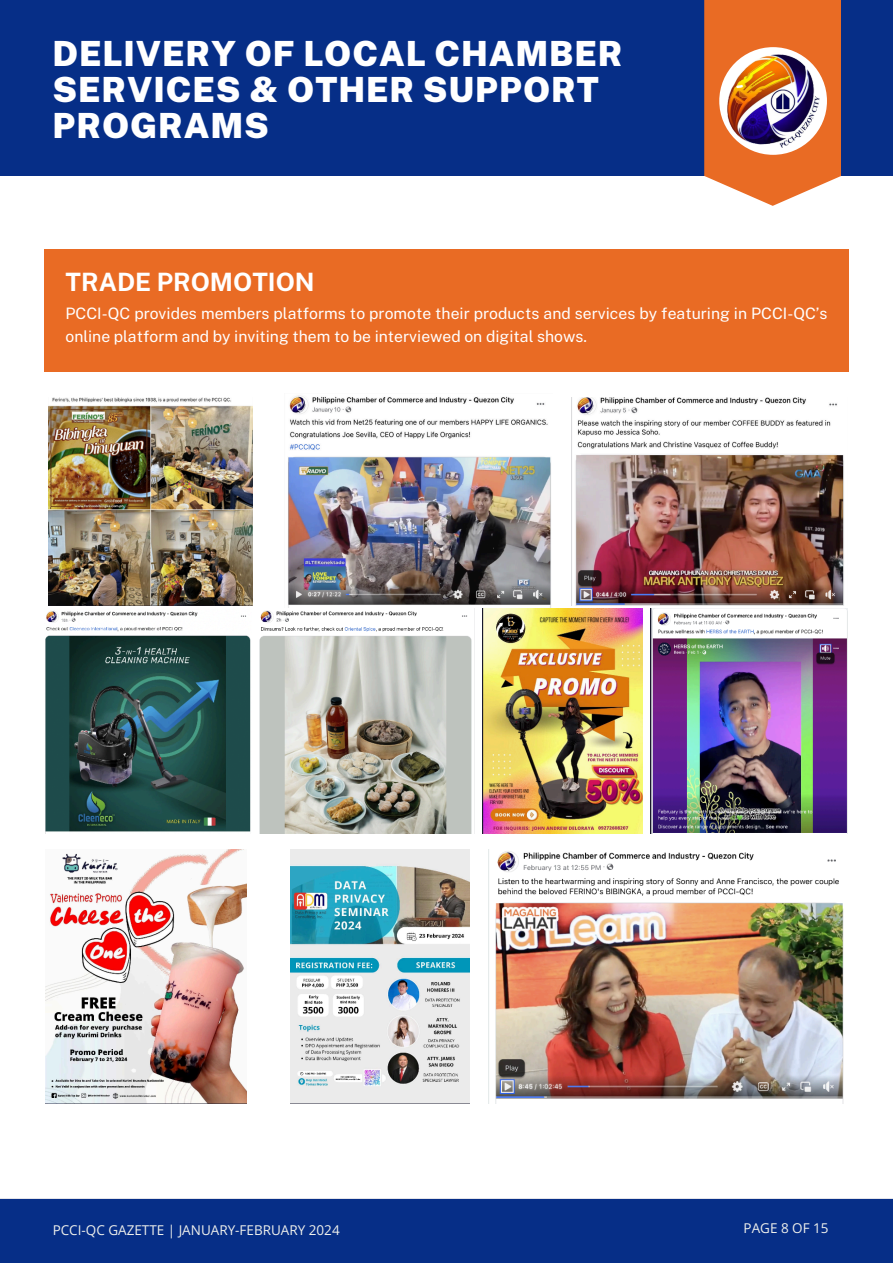
<style>
.page{position:relative;width:893px;height:1263px;background:#fff}
.page>*{position:absolute;margin:0;border:0;box-sizing:border-box;transform-origin:0 0}
.t1{font:900 34.65px/36px "Public Sans";letter-spacing:.025em;color:#fff}
.t2{font:700 25.28px "Public Sans";color:#fff}
.t3{font:15.75px/23.6px "Public Sans";color:#fff}
.t4{font:13.5px "Open Sans";color:#f0f1ec}
</style>
<div class="page">
<div style="left:0;top:0;width:893px;height:175px;background:#062e87"></div>
<svg style="left:704px;top:0;width:137px;height:206px;background:#ea7b3d"></svg>
<div style="left:719px;top:47px;width:107px;height:108px;background:#fff;border-radius:50%"></div>
<img style="left:727px;top:54px;width:92px;height:93px">
<div style="left:0;top:1199px;width:893px;height:64px;background:#062e87"></div>
<div style="left:44px;top:249px;width:805px;height:123px;background:#e96b24"></div>
<img style="left:48px;top:397px;width:204px;height:209px">
<img style="left:288px;top:395px;width:263px;height:212px">
<img style="left:575px;top:397px;width:269px;height:209px">
<img style="left:45px;top:611px;width:206px;height:223px">
<img style="left:259px;top:608px;width:216px;height:226px">
<img style="left:483px;top:608px;width:159px;height:226px">
<img style="left:650px;top:608px;width:198px;height:226px">
<img style="left:46px;top:849px;width:200px;height:255px">
<img style="left:290px;top:849px;width:179px;height:255px">
<img style="left:495px;top:851px;width:349px;height:253px">
<p class="t1" style="left:52px;top:35px;width:571px">DELIVERY OF LOCAL CHAMBER<br>SERVICES &amp; OTHER SUPPORT<br>PROGRAMS</p>
<h3 class="t2" style="left:66px;top:267px;width:251px">TRADE PROMOTION</h3>
<p class="t3" style="left:66px;top:301px;width:763px">PCCI-QC provides members platforms to promote their products and services by featuring in PCCI-QC’s online platform and by inviting them to be interviewed on digital shows.</p>
<h1 class="t4" style="left:53px;top:1221px;width:288px">PCCI-QC GAZETTE | JANUARY-FEBRUARY 2024</h1>
<h2 class="t4" style="left:743px;top:1218px;width:87px">PAGE 8 OF 15</h2>
</div>
